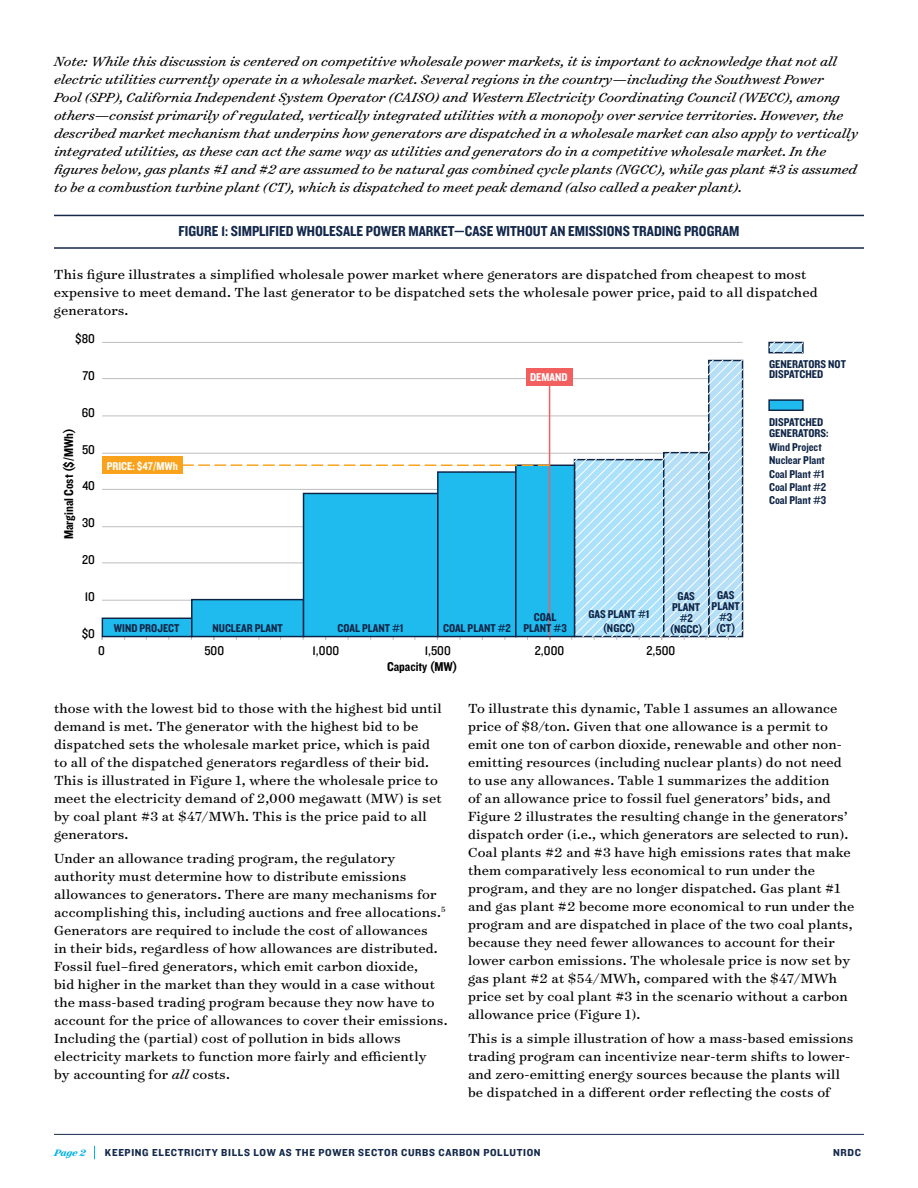
<style>
.page{position:relative;width:918px;height:1188px;background:#fff}
.page>*{position:absolute;margin:0;border:0;box-sizing:border-box;transform-origin:0 0}
.t1{font:15px/18px "Surveyor Text";letter-spacing:.01em;color:#000}
.t2{font:italic 15px/18px "Surveyor Text";color:#000}
.t3{font:15px "Knockout 50 Welterweight";color:#13284b}
.t4{font:13.2px "Knockout 30 Junior Welterwt";color:#010101}
.t5{font:13.2px "Knockout 50 Welterweight";color:#010101}
.t6{font:11.7px/11.1px "Knockout 50 Welterweight";color:#0e2446;text-align:center}
.t7{font:11.7px "Knockout 50 Welterweight";color:#fff}
.t8{font:10.5px "Knockout 51 Middleweight";letter-spacing:.06em;color:#13284b}
.t9{font:italic 700 10.5px "Surveyor Text";color:#00b2e2}
.s1{font-style:italic}
</style>
<div class="page">
<hr style="left:54px;top:1134px;width:810px;height:1px;background:#13284b">
<svg style="left:94px;top:1146px;width:1px;height:13px"></svg>
<hr style="left:54px;top:215px;width:810px;height:1px;background:#13284b">
<hr style="left:54px;top:247px;width:810px;height:2px;background:#13284b">
<hr style="left:102px;top:600px;width:641px;height:1px;background:#bcbec0">
<hr style="left:102px;top:563px;width:641px;height:1px;background:#bcbec0">
<hr style="left:102px;top:526px;width:641px;height:1px;background:#bcbec0">
<hr style="left:102px;top:489px;width:641px;height:1px;background:#bcbec0">
<hr style="left:102px;top:453px;width:641px;height:1px;background:#bcbec0">
<hr style="left:102px;top:416px;width:641px;height:1px;background:#bcbec0">
<hr style="left:102px;top:378px;width:641px;height:1px;background:#bcbec0">
<hr style="left:102px;top:342px;width:641px;height:1px;background:#bcbec0">
<div style="left:768px;top:342px;width:36px;height:11px;border:1px solid #0e2446"></div>
<svg style="left:769px;top:343px;width:34px;height:10px"></svg>
<div style="left:769px;top:400px;width:34px;height:10px;background:#1fbbee"></div>
<div style="left:768px;top:399px;width:36px;height:12px;border:1px solid #0e2446"></div>
<svg style="left:571px;top:361px;width:172px;height:279px"></svg>
<div style="left:102px;top:618px;width:90px;height:19px;background:#1fbbee"></div>
<div style="left:102px;top:618px;width:91px;height:19px;border:1px solid #0e2446"></div>
<div style="left:192px;top:600px;width:112px;height:37px;background:#1fbbee"></div>
<div style="left:191px;top:599px;width:113px;height:38px;border:1px solid #0e2446"></div>
<div style="left:304px;top:493px;width:134px;height:144px;background:#1fbbee"></div>
<div style="left:303px;top:493px;width:136px;height:144px;border:1px solid #0e2446"></div>
<div style="left:438px;top:472px;width:78px;height:165px;background:#1fbbee"></div>
<div style="left:437px;top:471px;width:80px;height:166px;border:1px solid #0e2446"></div>
<div style="left:516px;top:465px;width:59px;height:172px;background:#1fbbee"></div>
<div style="left:515px;top:465px;width:60px;height:172px;border:1px solid #0e2446"></div>
<hr style="left:549px;top:384px;width:1px;height:252px;background:#f15f5e">
<svg style="left:183px;top:464px;width:367px;height:2px"></svg>
<div style="left:102px;top:457px;width:81px;height:17px;background:#faa21b"></div>
<div style="left:526px;top:368px;width:47px;height:17px;background:#f15f5e"></div>
<p class="t2" style="left:54px;top:51px;width:806px">Note: While this discussion is centered on competitive wholesale power markets, it is important to acknowledge that not all electric utilities currently operate in a wholesale market. Several regions in the country—including the Southwest Power<br>Pool (SPP), California Independent System Operator (CAISO) and Western Electricity Coordinating Council (WECC), among others—consist primarily of regulated, vertically integrated utilities with a monopoly over service territories. However, the described market mechanism that underpins how generators are dispatched in a wholesale market can also apply to vertically integrated utilities, as these can act the same way as utilities and generators do in a competitive wholesale market. In the figures below, gas plants #1 and #2 are assumed to be natural gas combined cycle plants (NGCC), while gas plant #3 is assumed to be a combustion turbine plant (CT), which is dispatched to meet peak demand (also called a peaker plant).</p>
<p class="t3" style="left:178px;top:222px;width:563px">FIGURE 1: SIMPLIFIED WHOLESALE POWER MARKET—CASE WITHOUT AN EMISSIONS TRADING PROGRAM</p>
<p class="t1" style="left:54px;top:265px;width:765px">This figure illustrates a simplified wholesale power market where generators are dispatched from cheapest to most expensive to meet demand. The last generator to be dispatched sets the wholesale power price, paid to all dispatched</p>
<p class="t4" style="left:75px;top:330px;width:21px">$80</p>
<p class="t4" style="left:83px;top:367px;width:14px">70</p>
<p class="t4" style="left:82px;top:404px;width:15px">60</p>
<p class="t4" style="left:82px;top:440px;width:14px">50</p>
<p class="t4" style="left:82px;top:477px;width:14px">40</p>
<p class="t4" style="left:82px;top:514px;width:14px">30</p>
<p class="t4" style="left:82px;top:551px;width:14px">20</p>
<p class="t4" style="left:85px;top:587px;width:12px">10</p>
<p class="t4" style="left:82px;top:624px;width:15px">$0</p>
<p class="t4" style="left:98px;top:641px;width:8px">0</p>
<p class="t4" style="left:204px;top:641px;width:21px">500</p>
<p class="t4" style="left:313px;top:641px;width:28px">1,000</p>
<p class="t4" style="left:425px;top:641px;width:28px">1,500</p>
<p class="t4" style="left:535px;top:641px;width:31px">2,000</p>
<p class="t4" style="left:647px;top:641px;width:30px">2,500</p>
<p class="t6" style="left:769px;top:359px;width:78px;line-height:10.4px;text-align:left">GENERATORS NOT<br>DISPATCHED</p>
<p class="t6" style="left:769px;top:415px;width:61px;line-height:11.7px;text-align:left">DISPATCHED<br>GENERATORS:</p>
<p class="t6" style="left:769px;top:440px;width:59px;line-height:13.5px;text-align:left">Wind Project<br>Nuclear Plant<br>Coal Plant #1<br>Coal Plant #2<br>Coal Plant #3</p>
<p class="t7" style="left:530px;top:369px;width:39px">DEMAND</p>
<p class="t5" style="left:60px;top:539px;width:113px;rotate:-90deg">Marginal Cost ($/MWh)</p>
<p class="t7" style="left:107px;top:458px;width:73px">PRICE: $47/MWh</p>
<p class="t6" style="left:670px;top:590px;width:34px">GAS<br>PLANT #2 (NGCC)</p>
<p class="t6" style="left:712px;top:589px;width:30px">GAS<br>PLANT #3 (CT)</p>
<p class="t6" style="left:589px;top:607px;width:63px;line-height:14.1px">GAS PLANT #1 (NGCC)</p>
<p class="t6" style="left:524px;top:611px;width:45px">COAL<br>PLANT #3</p>
<p class="t6" style="left:114px;top:622px;width:67px">WIND PROJECT</p>
<p class="t6" style="left:212px;top:622px;width:72px">NUCLEAR PLANT</p>
<p class="t6" style="left:338px;top:622px;width:68px">COAL PLANT #1</p>
<p class="t6" style="left:443px;top:622px;width:69px">COAL PLANT #2</p>
<p class="t5" style="left:387px;top:658px;width:72px">Capacity (MW)</p>
<p class="t1" style="left:54px;top:698px;width:389px">those with the lowest bid to those with the highest bid until demand is met. The generator with the highest bid to be dispatched sets the wholesale market price, which is paid to all of the dispatched generators regardless of their bid.<br>This is illustrated in Figure 1, where the wholesale price to meet the electricity demand of 2,000 megawatt (MW) is set by coal plant #3 at $47/MWh. This is the price paid to all generators.</p>
<p class="t1" style="left:54px;top:849px;width:395px">Under an allowance trading program, the regulatory authority must determine how to distribute emissions allowances to generators. There are many mechanisms for accomplishing this, including auctions and free allocations.<sup>5<br></sup>Generators are required to include the cost of allowances<br>in their bids, regardless of how allowances are distributed.<br>Fossil fuel–fired generators, which emit carbon dioxide,<br>bid higher in the market than they would in a case without the mass-based trading program because they now have to account for the price of allowances to cover their emissions.<br>Including the (partial) cost of pollution in bids allows electricity markets to function more fairly and efficiently<br>by accounting for <span class="s1">all</span> costs.</p>
<p class="t1" style="left:468px;top:698px;width:388px">To illustrate this dynamic, Table 1 assumes an allowance price of $8/ton. Given that one allowance is a permit to emit one ton of carbon dioxide, renewable and other non&shy;emitting resources (including nuclear plants) do not need to use any allowances. Table 1 summarizes the addition<br>of an allowance price to fossil fuel generators’ bids, and Figure 2 illustrates the resulting change in the generators’ dispatch order (i.e., which generators are selected to run).<br>Coal plants #2 and #3 have high emissions rates that make them comparatively less economical to run under the program, and they are no longer dispatched. Gas plant #1 and gas plant #2 become more economical to run under the program and are dispatched in place of the two coal plants, because they need fewer allowances to account for their lower carbon emissions. The wholesale price is now set by gas plant #2 at $54/MWh, compared with the $47/MWh price set by coal plant #3 in the scenario without a carbon allowance price (Figure 1).</p>
<p class="t1" style="left:468px;top:1029px;width:387px">This is a simple illustration of how a mass-based emissions trading program can incentivize near-term shifts to lower&shy;and zero-emitting energy sources because the plants will be dispatched in a different order reflecting the costs of</p>
<p class="t9" style="left:54px;top:1146px;width:33px">Page 2</p>
<p class="t8" style="left:105px;top:1146px;width:437px">KEEPING ELECTRICITY BILLS LOW AS THE POWER SECTOR CURBS CARBON POLLUTION</p>
<p class="t8" style="left:833px;top:1146px;width:29px">NRDC</p>
</div>
